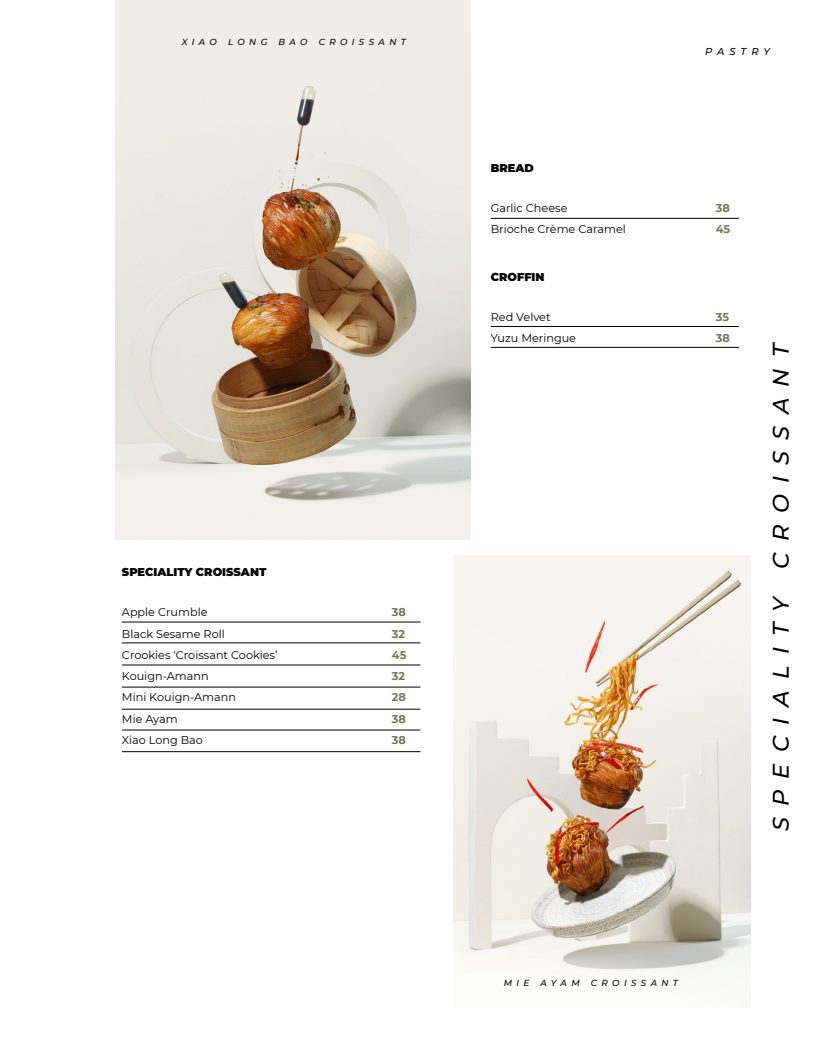
<style>
.page{position:relative;width:815px;height:1053px;background:#fff}
.page>*{position:absolute;margin:0;border:0;box-sizing:border-box;transform-origin:0 0}
.t1{font:italic 500 22.5px "Montserrat";letter-spacing:.5em;color:#000}
.t2{font:11.25px "Montserrat";color:#000}
.t3{font:900 11.25px "Montserrat";color:#000}
.t4{font:700 11.25px "Montserrat";color:#6f785e}
.t5{font:italic 500 10px "Montserrat";letter-spacing:.49em;color:#000}
.t6{font:italic 500 8.75px "Montserrat";letter-spacing:.5em;color:#000}
</style>
<div class="page">
<img style="left:453px;top:555px;width:297px;height:441px">
<hr style="left:122px;top:621px;width:298px;height:1px;background:#000">
<hr style="left:122px;top:642px;width:298px;height:1px;background:#000">
<hr style="left:122px;top:664px;width:298px;height:1px;background:#000">
<hr style="left:122px;top:686px;width:298px;height:1px;background:#000">
<hr style="left:122px;top:708px;width:298px;height:1px;background:#000">
<hr style="left:122px;top:729px;width:298px;height:1px;background:#000">
<img style="left:116px;top:1px;width:354px;height:538px">
<hr style="left:491px;top:326px;width:248px;height:1px;background:#000">
<hr style="left:491px;top:347px;width:248px;height:1px;background:#000">
<hr style="left:491px;top:218px;width:248px;height:1px;background:#000">
<hr style="left:122px;top:751px;width:298px;height:1px;background:#000">
<p class="t6" style="left:182px;top:36px;width:37px">XIAO</p>
<p class="t6" style="left:228px;top:36px;width:41px">LONG</p>
<p class="t6" style="left:279px;top:36px;width:31px">BAO</p>
<p class="t6" style="left:319px;top:36px;width:89px">CROISSANT</p>
<p class="t3" style="left:122px;top:564px;width:146px">SPECIALITY CROISSANT</p>
<p class="t2" style="left:122px;top:604px;width:87px">Apple Crumble</p>
<p class="t4" style="left:392px;top:604px;width:16px">38</p>
<p class="t2" style="left:122px;top:626px;width:104px">Black Sesame Roll</p>
<p class="t4" style="left:392px;top:625px;width:15px">32</p>
<p class="t2" style="left:122px;top:647px;width:157px">Crookies ‘Croissant Cookies’</p>
<p class="t4" style="left:392px;top:646px;width:16px">45</p>
<p class="t2" style="left:122px;top:668px;width:88px">Kouign-Amann</p>
<p class="t4" style="left:392px;top:668px;width:15px">32</p>
<p class="t2" style="left:122px;top:689px;width:116px">Mini Kouign-Amann</p>
<p class="t4" style="left:392px;top:689px;width:16px">28</p>
<p class="t2" style="left:122px;top:711px;width:57px">Mie Ayam</p>
<p class="t4" style="left:392px;top:710px;width:16px">38</p>
<p class="t2" style="left:122px;top:732px;width:83px">Xiao Long Bao</p>
<p class="t4" style="left:392px;top:731px;width:16px">38</p>
<p class="t5" style="left:705px;top:44px;width:66px">PASTRY</p>
<p class="t3" style="left:491px;top:159px;width:45px">BREAD</p>
<p class="t2" style="left:491px;top:200px;width:78px">Garlic Cheese</p>
<p class="t4" style="left:716px;top:200px;width:16px">38</p>
<p class="t2" style="left:491px;top:221px;width:137px">Brioche Crème Caramel</p>
<p class="t4" style="left:716px;top:221px;width:16px">45</p>
<p class="t3" style="left:491px;top:268px;width:55px">CROFFIN</p>
<p class="t2" style="left:491px;top:309px;width:61px">Red Velvet</p>
<p class="t4" style="left:716px;top:309px;width:15px">35</p>
<p class="t2" style="left:491px;top:330px;width:87px">Yuzu Meringue</p>
<p class="t4" style="left:716px;top:330px;width:16px">38</p>
<p class="t1" style="left:765px;top:831px;width:490px;rotate:-90deg">SPECIALITY CROISSANT</p>
<p class="t6" style="left:504px;top:977px;width:27px">MIE</p>
<p class="t6" style="left:540px;top:977px;width:41px">AYAM</p>
<p class="t6" style="left:591px;top:977px;width:89px">CROISSANT</p>
</div>
